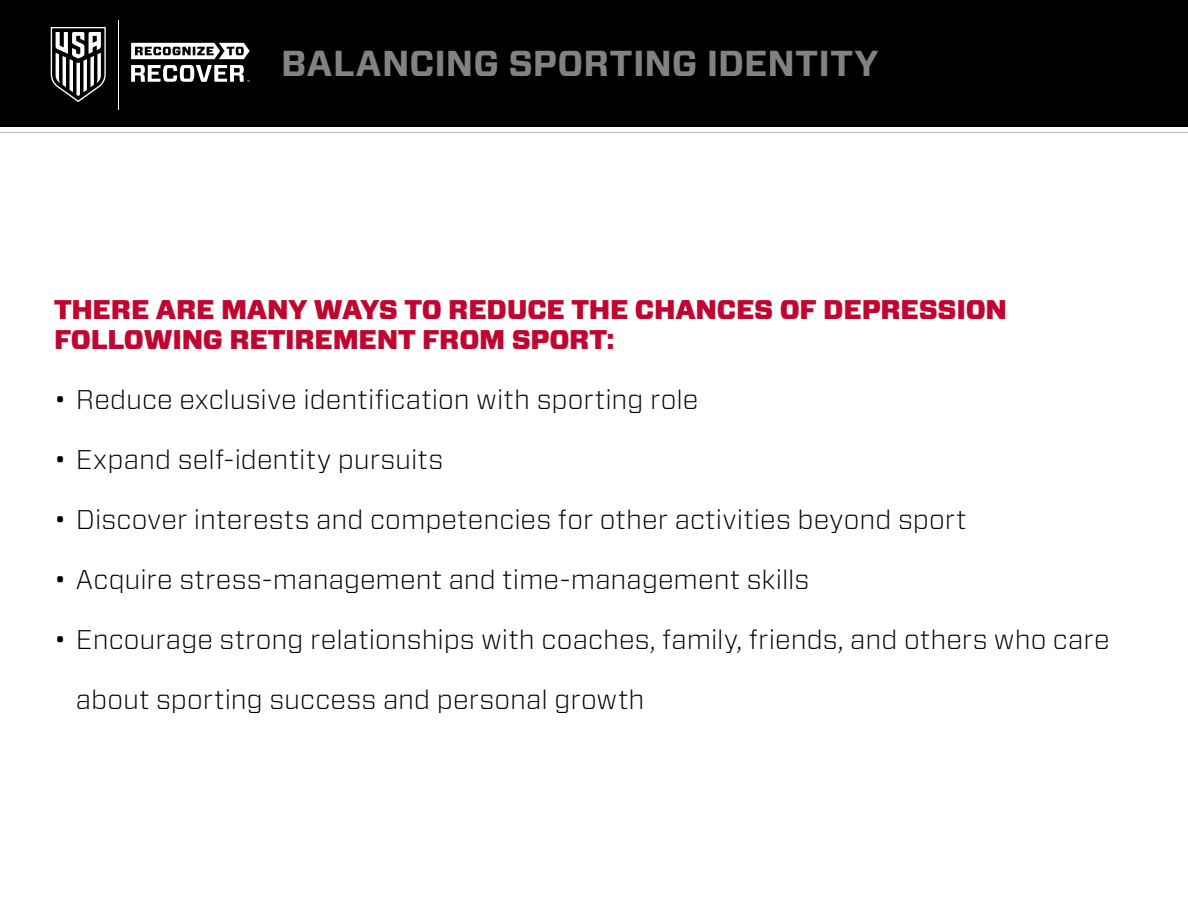
<style>
.page{position:relative;width:1188px;height:918px;background:#fff}
.page>*{position:absolute;margin:0;border:0;box-sizing:border-box;transform-origin:0 0}
.t1{font:700 36px "Vitesse Sans";letter-spacing:.005em;color:#808285}
.t2{font:300 27px "Vitesse Sans";color:#000}
.t3{font:900 27px/30px "Vitesse Sans";letter-spacing:-.01em;color:#c00630}
</style>
<div class="page">
<svg style="left:0;top:131px;width:1188px;height:2px"></svg>
<div style="left:0;top:0;width:1188px;height:127px;background:#000"></div>
<hr style="left:118px;top:20px;width:1px;height:89px;background:#fff">
<svg style="left:131px;top:43px;width:119px;height:39px"></svg>
<svg style="left:51px;top:27px;width:55px;height:75px"></svg>
<h1 class="t1" style="left:281px;top:39px;width:599px">BALANCING SPORTING IDENTITY</h1>
<p class="t3" style="left:54px;top:295px;width:955px">THERE ARE MANY WAYS TO REDUCE THE CHANCES OF DEPRESSION<br>FOLLOWING RETIREMENT FROM SPORT:</p>
<p class="t2" style="left:54px;top:381px;width:646px">• Reduce exclusive identification with sporting role</p>
<p class="t2" style="left:54px;top:441px;width:391px">• Expand self-identity pursuits</p>
<p class="t2" style="left:54px;top:501px;width:914px">• Discover interests and competencies for other activities beyond sport</p>
<p class="t2" style="left:54px;top:561px;width:757px">• Acquire stress-management and time-management skills</p>
<p class="t2" style="left:54px;top:621px;width:1057px">• Encourage strong relationships with coaches, family, friends, and others who care</p>
<p class="t2" style="left:76px;top:681px;width:570px">about sporting success and personal growth</p>
</div>
